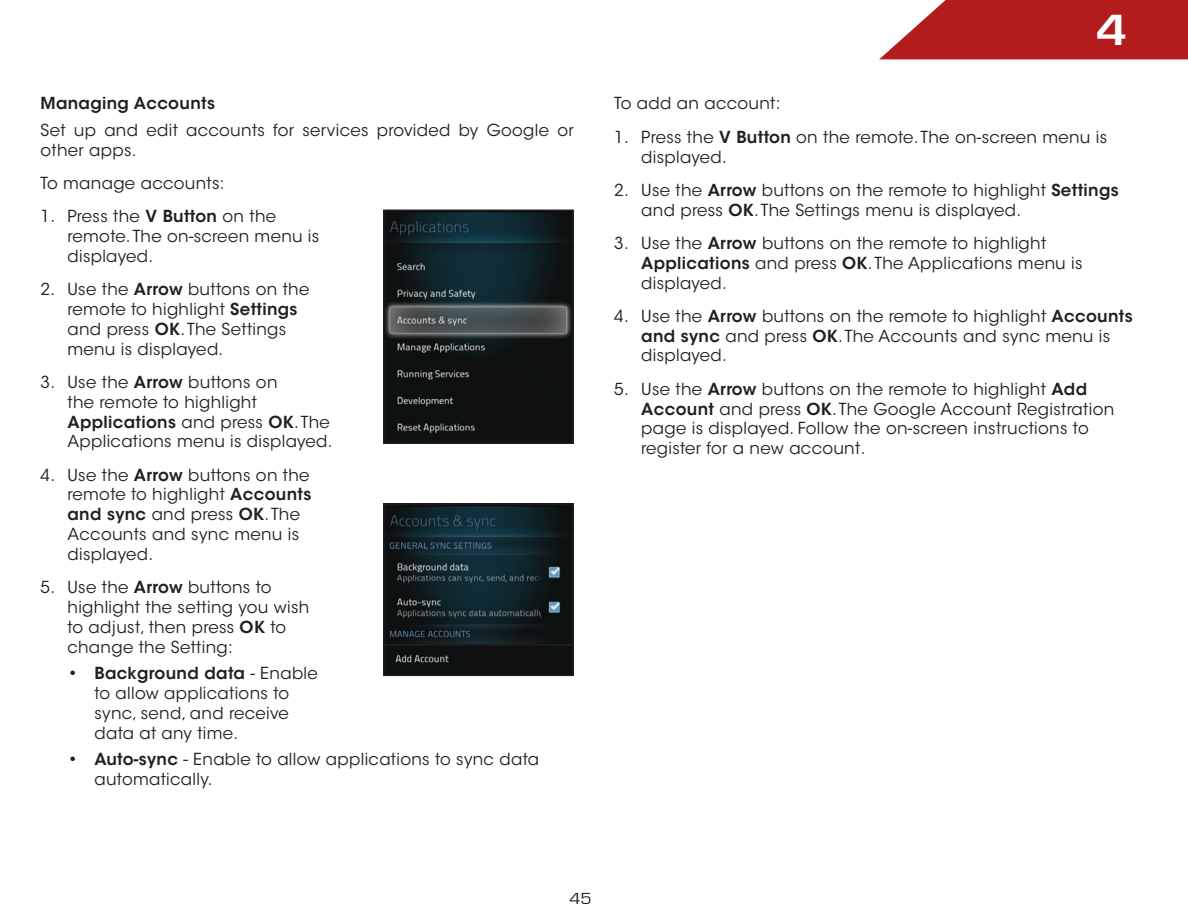
<style>
.page{position:relative;width:1188px;height:918px;background:#fff}
.page>*{position:absolute;margin:0;border:0;box-sizing:border-box;transform-origin:0 0}
.t1{font:700 45px "Eurostile";color:#fff;scale:1.1 1}
.t2{font:16.5px/19.8px "ITC Avant Garde Std";letter-spacing:.02em;color:#231f20}
.Heading_3{font:600 16.5px "ITC Avant Garde Std";letter-spacing:.02em;color:#231f20}
.t3{font:16.5px "Eurostile";color:#231f20;scale:1.1 1}
.s1{font-weight:600}
</style>
<div class="page">
<svg style="left:879px;top:0;width:309px;height:59px;background:#bc3334"></svg>
<img style="left:385px;top:212px;width:187px;height:230px">
<div style="left:383px;top:210px;width:191px;height:234px;border:1px solid #231f20"></div>
<img style="left:385px;top:505px;width:187px;height:139px">
<div style="left:383px;top:503px;width:191px;height:166px;border:1px solid #231f20"></div>
<div style="left:385px;top:646px;width:187px;height:28px;background:#0f1010"></div>
<div style="left:383px;top:644px;width:191px;height:32px;border:1px solid #231f20"></div>
<p class="Heading_3" style="left:40px;top:93px;width:176px">Managing Accounts</p>
<p class="t2" style="left:40px;top:120px;width:535px">Set up and edit accounts for services provided by Google or other apps.</p>
<p class="t2" style="left:40px;top:173px;width:186px">To manage accounts:</p>
<p class="t2" style="left:68px;top:207px;width:253px;text-indent:-27px">1. Press the <span class="s1">V Button</span> on the remote. The on-screen menu is displayed.</p>
<p class="t2" style="left:68px;top:280px;width:243px;text-indent:-27px">2. Use the <span class="s1">Arrow</span> buttons on the remote to highlight <span class="s1">Settings </span>and press <span class="s1">OK</span>. The Settings menu is displayed.</p>
<p class="t2" style="left:68px;top:372px;width:267px;text-indent:-27px">3. Use the <span class="s1">Arrow</span> buttons on<br>the remote to highlight<br><span class="s1">Applications</span> and press <span class="s1">OK</span>. The<br>Applications menu is displayed.</p>
<p class="t2" style="left:68px;top:465px;width:245px;text-indent:-27px">4. Use the <span class="s1">Arrow</span> buttons on the remote to highlight <span class="s1">Accounts and sync</span> and press <span class="s1">OK</span>. The<br>Accounts and sync menu is displayed.</p>
<p class="t2" style="left:68px;top:578px;width:243px;text-indent:-27px">5. Use the <span class="s1">Arrow</span> buttons to highlight the setting you wish to adjust, then press <span class="s1">OK</span> to change the Setting:</p>
<p class="t2" style="left:94px;top:663px;width:225px;text-indent:-27px"><span class="s1">• Background data</span> - Enable to allow applications to sync, send, and receive data at any time.</p>
<p class="t2" style="left:94px;top:749px;width:446px;text-indent:-27px"><span class="s1">• Auto-sync</span> - Enable to allow applications to sync data automatically.</p>
<h1 class="t1" style="left:1096px;top:5px;width:30px">4</h1>
<p class="t2" style="left:614px;top:94px;width:168px">To add an account:</p>
<p class="t2" style="left:641px;top:127px;width:467px;text-indent:-27px">1. Press the <span class="s1">V Button</span> on the remote. The on-screen menu is displayed.</p>
<p class="t2" style="left:641px;top:180px;width:479px;text-indent:-27px">2. Use the <span class="s1">Arrow</span> buttons on the remote to highlight <span class="s1">Settings </span>and press <span class="s1">OK</span>. The Settings menu is displayed.</p>
<p class="t2" style="left:641px;top:233px;width:443px;text-indent:-27px">3. Use the <span class="s1">Arrow</span> buttons on the remote to highlight<br><span class="s1">Applications</span> and press <span class="s1">OK</span>. The Applications menu is displayed.</p>
<p class="t2" style="left:641px;top:306px;width:493px;text-indent:-27px">4. Use the <span class="s1">Arrow</span> buttons on the remote to highlight <span class="s1">Accounts and sync</span> and press <span class="s1">OK</span>. The Accounts and sync menu is displayed.</p>
<p class="t2" style="left:641px;top:379px;width:475px;text-indent:-27px">5. Use the <span class="s1">Arrow</span> buttons on the remote to highlight <span class="s1">Add Account</span> and press <span class="s1">OK</span>. The Google Account Registration page is displayed. Follow the on-screen instructions to register for a new account.</p>
<p class="t3" style="left:569px;top:890px;width:22px">45</p>
</div>
